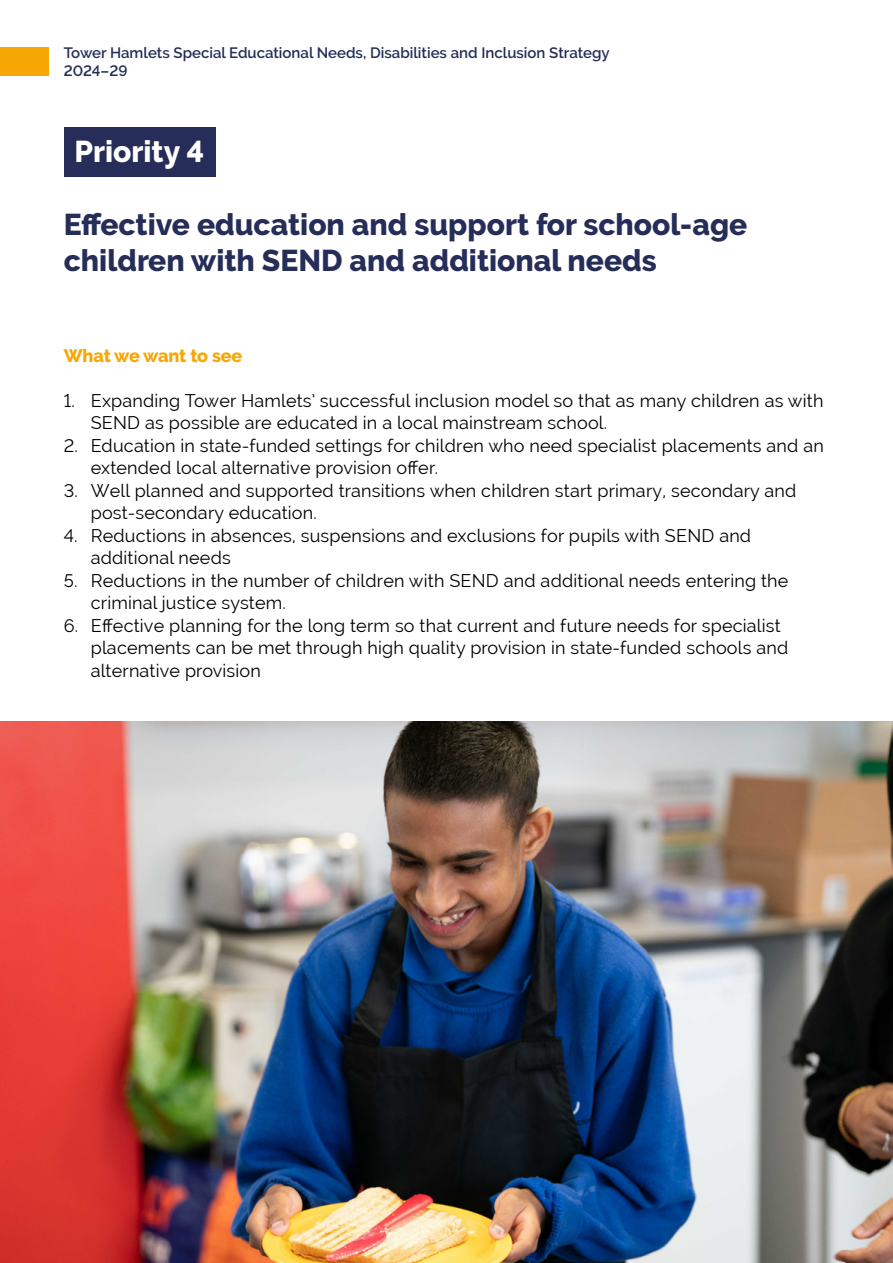
<style>
.page{position:relative;width:893px;height:1263px;background:#fff}
.page>*{position:absolute;margin:0;border:0;box-sizing:border-box;transform-origin:0 0}
.page_head{font:800 30px/36px "Raleway";color:#252d58}
.page_head-2{font:800 30px "Raleway";color:#fff}
.body{font:18px/22.5px "Raleway";letter-spacing:.01em;color:#000}
.subhead{font:800 18px "Raleway";letter-spacing:-.01em;color:#f6a705}
.t1{font:600 15px/18px "Raleway";color:#252d58}
</style>
<div class="page">
<div style="left:0;top:47px;width:49px;height:29px;background:#f6a705"></div>
<div style="left:64px;top:128px;width:152px;height:49px;background:#252d58"></div>
<img style="left:0;top:722px;width:893px;height:541px">
<p class="t1" style="left:64px;top:44px;width:547px">Tower Hamlets Special Educational Needs, Disabilities and Inclusion Strategy<br>2024–29</p>
<p class="page_head-2" style="left:74px;top:134px;width:131px">Priority 4</p>
<p class="page_head" style="left:64px;top:207px;width:685px">Effective education and support for school-age children with SEND and additional needs</p>
<p class="subhead" style="left:64px;top:345px;width:180px">What we want to see</p>
<p class="body" style="left:91px;top:389px;width:734px;text-indent:-27px">1. Expanding Tower Hamlets’ successful inclusion model so that as many children as with<br>SEND as possible are educated in a local mainstream school.</p>
<p class="body" style="left:91px;top:434px;width:735px;text-indent:-27px">2. Education in state-funded settings for children who need specialist placements and an extended local alternative provision offer.</p>
<p class="body" style="left:91px;top:479px;width:707px;text-indent:-27px">3. Well planned and supported transitions when children start primary, secondary and post-secondary education.</p>
<p class="body" style="left:91px;top:524px;width:662px;text-indent:-27px">4. Reductions in absences, suspensions and exclusions for pupils with SEND and additional needs</p>
<p class="body" style="left:91px;top:569px;width:699px;text-indent:-27px">5. Reductions in the number of children with SEND and additional needs entering the criminal justice system.</p>
<p class="body" style="left:91px;top:614px;width:699px;text-indent:-27px">6. Effective planning for the long term so that current and future needs for specialist placements can be met through high quality provision in state-funded schools and alternative provision</p>
</div>
